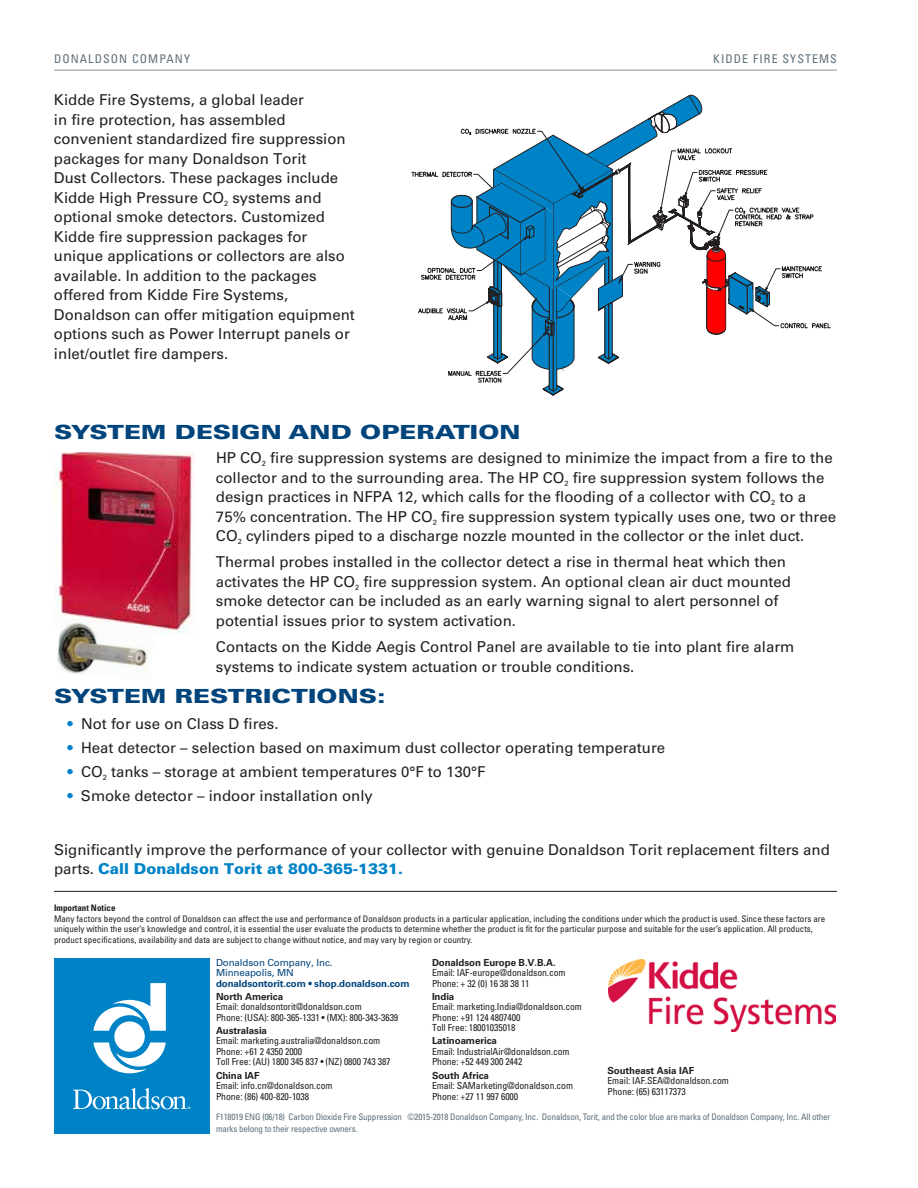
<style>
.page{position:relative;width:918px;height:1188px;background:#fff}
.page>*{position:absolute;margin:0;border:0;box-sizing:border-box;transform-origin:0 0}
.t1{font:900 19.5px "Univers LT Std";color:#00447c;scale:1.3 1}
.t2{font:15px/19.5px "Univers LT Std";color:#231f20}
.t3{font:condensed 12px "Univers LT Std";letter-spacing:.09em;color:#5d707c}
.t4{font:condensed 9.75px/10.5px "Univers LT Std";letter-spacing:-.01em;color:#231f20}
.t5{font:700 9.75px "Univers LT Std";letter-spacing:-.01em;color:#231f20}
.t6{font:700 9.75px "Univers LT Std";letter-spacing:-.01em;color:#00447c}
.t7{font:9.75px/10.5px "Univers LT Std";letter-spacing:-.01em;color:#00447c}
.t8{font:condensed 9px/10.5px "Univers LT Std";color:#231f20}
.t9{font:condensed 9px/12px "Univers LT Std";letter-spacing:-.015em;color:#5d707c}
.t10{font:700 condensed 9px "Univers LT Std";color:#231f20}
.s1{color:#0082c7}
.s2{font-weight:900;color:#0082c7}
</style>
<div class="page">
<hr style="left:54px;top:891px;width:783px;height:1px;background:#231f20">
<img style="left:609px;top:959px;width:227px;height:73px">
<hr style="left:54px;top:69px;width:783px;height:2px;background:#aeb9c0">
<div style="left:54px;top:958px;width:155px;height:176px;background:#0082c7"></div>
<svg style="left:73px;top:1088px;width:117px;height:21px"></svg>
<svg style="left:93px;top:983px;width:73px;height:90px"></svg>
<img style="left:54px;top:452px;width:140px;height:181px">
<svg style="left:412px;top:95px;width:418px;height:301px"></svg>
<img style="left:56px;top:619px;width:99px;height:55px">
<p class="t3" style="left:54px;top:51px;width:138px">DONALDSON COMPANY</p>
<p class="t3" style="left:713px;top:51px;width:125px">KIDDE FIRE SYSTEMS</p>
<p class="t2" style="left:54px;top:90px;width:302px">Kidde Fire Systems, a global leader<br>in fire protection, has assembled convenient standardized fire suppression packages for many Donaldson Torit<br>Dust Collectors. These packages include Kidde High Pressure CO<sub>2</sub> systems and optional smoke detectors. Customized Kidde fire suppression packages for unique applications or collectors are also available. In addition to the packages offered from Kidde Fire Systems, Donaldson can offer mitigation equipment options such as Power Interrupt panels or inlet/outlet fire dampers.</p>
<h1 class="t1" style="left:54px;top:420px;width:360px">SYSTEM DESIGN AND OPERATION</h1>
<p class="t2" style="left:216px;top:448px;width:622px">HP CO<sub>2</sub> fire suppression systems are designed to minimize the impact from a fire to the collector and to the surrounding area. The HP CO<sub>2</sub> fire suppression system follows the design practices in NFPA 12, which calls for the flooding of a collector with CO<sub>2</sub> to a 75% concentration. The HP CO<sub>2</sub> fire suppression system typically uses one, two or three CO<sub>2</sub> cylinders piped to a discharge nozzle mounted in the collector or the inlet duct.</p>
<p class="t2" style="left:216px;top:552px;width:577px">Thermal probes installed in the collector detect a rise in thermal heat which then activates the HP CO<sub>2</sub> fire suppression system. An optional clean air duct mounted smoke detector can be included as an early warning signal to alert personnel of potential issues prior to system activation.</p>
<p class="t2" style="left:216px;top:637px;width:580px">Contacts on the Kidde Aegis Control Panel are available to tie into plant fire alarm systems to indicate system actuation or trouble conditions.</p>
<h1 class="t1" style="left:54px;top:683px;width:257px">SYSTEM RESTRICTIONS:</h1>
<p class="t2" style="left:68px;top:714px;width:213px"><span class="s1">•</span> Not for use on Class D fires.</p>
<p class="t2" style="left:68px;top:738px;width:599px"><span class="s1">•</span> Heat detector – selection based on maximum dust collector operating temperature</p>
<p class="t2" style="left:68px;top:762px;width:419px"><span class="s1">•</span> CO<sub>2</sub> tanks – storage at ambient temperatures 0°F to 130°F</p>
<p class="t2" style="left:67px;top:786px;width:307px"><span class="s1">•</span> Smoke detector – indoor installation only</p>
<p class="t2" style="left:54px;top:840px;width:777px">Significantly improve the performance of your collector with genuine Donaldson Torit replacement filters and parts. <span class="s2">Call Donaldson Torit at 800-365-1331.</span></p>
<p class="t10" style="left:54px;top:902px;width:63px">Important Notice</p>
<p class="t8" style="left:54px;top:913px;width:773px">Many factors beyond the control of Donaldson can affect the use and performance of Donaldson products in a particular application, including the conditions under which the product is used. Since these factors are uniquely within the user’s knowledge and control, it is essential the user evaluate the products to determine whether the product is fit for the particular purpose and suitable for the user’s application. All products, product specifications, availability and data are subject to change without notice, and may vary by region or country.</p>
<p class="t7" style="left:216px;top:957px;width:118px">Donaldson Company, Inc.<br>Minneapolis, MN</p>
<p class="t6" style="left:216px;top:977px;width:195px">donaldsontorit.com • shop.donaldson.com</p>
<p class="t5" style="left:216px;top:991px;width:69px">North America</p>
<p class="t4" style="left:216px;top:1001px;width:184px">Email: donaldsontorit@donaldson.com<br>Phone: (USA): 800-365-1331 • (MX): 800-343-3639</p>
<p class="t5" style="left:216px;top:1025px;width:53px">Australasia</p>
<p class="t4" style="left:216px;top:1036px;width:176px">Email: marketing.australia@donaldson.com<br>Phone: +61 2 4350 2000<br>Toll Free: (AU) 1800 345 837 • (NZ) 0800 743 387</p>
<p class="t5" style="left:216px;top:1070px;width:45px">China IAF</p>
<p class="t4" style="left:216px;top:1080px;width:118px">Email: info.cn@donaldson.com<br>Phone: (86) 400-820-1038</p>
<p class="t5" style="left:432px;top:956px;width:125px">Donaldson Europe B.V.B.A.</p>
<p class="t4" style="left:432px;top:967px;width:135px">Email: IAF-europe@donaldson.com<br>Phone: + 32 (0) 16 38 38 11</p>
<p class="t5" style="left:432px;top:991px;width:24px">India</p>
<p class="t4" style="left:432px;top:1001px;width:151px">Email: marketing.India@donaldson.com<br>Phone: +91 124 4807400<br>Toll Free: 18001035018</p>
<p class="t5" style="left:432px;top:1035px;width:66px">Latinoamerica</p>
<p class="t4" style="left:432px;top:1046px;width:139px">Email: IndustrialAir@donaldson.com<br>Phone: +52 449 300 2442</p>
<p class="t5" style="left:432px;top:1070px;width:58px">South Africa</p>
<p class="t4" style="left:432px;top:1080px;width:143px">Email: SAMarketing@donaldson.com<br>Phone: +27 11 997 6000</p>
<p class="t5" style="left:608px;top:1064px;width:88px">Southeast Asia IAF</p>
<p class="t4" style="left:608px;top:1075px;width:123px">Email: IAF.SEA@donaldson.com<br>Phone: (65) 63117373</p>
<p class="t9" style="left:216px;top:1111px;width:616px">F118019 ENG (06/18) Carbon Dioxide Fire Suppression ©2015-2018 Donaldson Company, Inc. Donaldson, Torit, and the color blue are marks of Donaldson Company, Inc. All other marks belong to their respective owners.</p>
</div>
